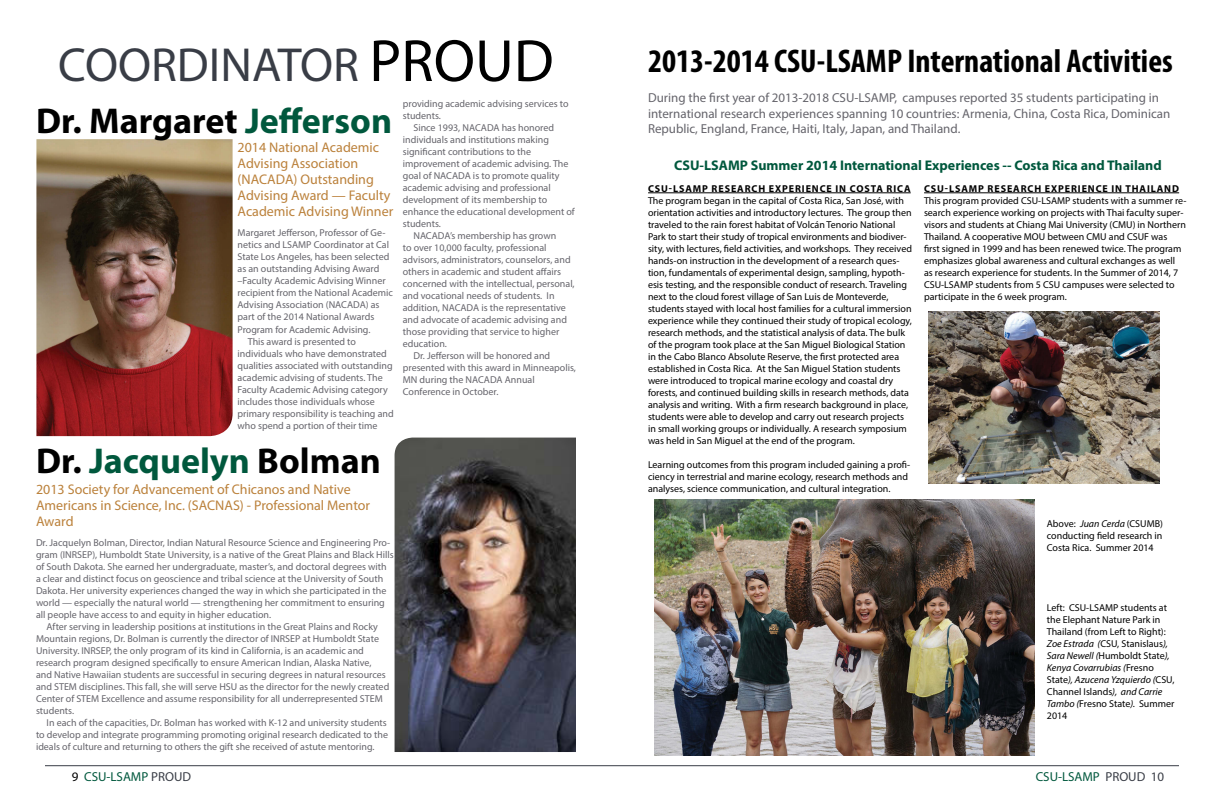
<style>
.page{position:relative;width:1224px;height:792px;background:#fff}
.page>*{position:absolute;margin:0;border:0;box-sizing:border-box;transform-origin:0 0}
.t1{font:48px "Myriad Pro";color:#393d46}
.t2{font:700 36px "Myriad Pro";color:#000}
.t3{font:700 condensed 33px "Myriad Pro";color:#000}
.t4{font:14px/16px "Myriad Pro";color:#bb813b}
.t5{font:700 14px "Myriad Pro";color:#00583d}
.t6{font:13px/15.6px "Myriad Pro";color:#65646b}
.t7{font:13px "Myriad Pro";color:#00583d}
.t8{font:10px/12px "Myriad Pro";color:#65646b}
.t9{font:10px/12px "Myriad Pro";color:#000}
.t10{font:700 10px "Myriad Pro";letter-spacing:.09em;color:#000}
.s1{font-size:60px;color:#000}
.s2{color:#00583d}
.s3{font-style:italic}
.s4{color:#000}
.s5{color:#393d46}
</style>
<div class="page">
<hr style="left:45px;top:765px;width:1134px;height:1px;background:#393d46">
<img style="left:395px;top:438px;width:181px;height:314px">
<img style="left:36px;top:139px;width:197px;height:297px">
<img style="left:655px;top:500px;width:380px;height:256px">
<hr style="left:648px;top:193px;width:263px;height:1px;background:#000">
<hr style="left:924px;top:193px;width:255px;height:1px;background:#000">
<img style="left:929px;top:311px;width:230px;height:173px">
<h1 class="t1" style="left:58px;top:35px;width:497px">COORDINATOR <span class="s1">PROUD</span></h1>
<h3 class="t3" style="left:648px;top:40px;width:526px">2013-2014 CSU-LSAMP International Activities</h3>
<h3 class="t6" style="left:648px;top:90px;width:524px">During the first year of 2013-2018 CSU-LSAMP, campuses reported 35 students participating in international research experiences spanning 10 countries: Armenia, China, Costa Rica, Dominican</h3>
<p class="t8" style="left:403px;top:97px;width:167px">providing academic advising services to students.</p>
<p class="t8" style="left:413px;top:121px;width:142px">Since 1993, NACADA has honored</p>
<p class="t8" style="left:403px;top:133px;width:148px">individuals and institutions making</p>
<p class="t8" style="left:403px;top:145px;width:130px">significant contributions to the</p>
<p class="t8" style="left:403px;top:157px;width:167px">improvement of academic advising. The</p>
<p class="t8" style="left:403px;top:169px;width:158px">goal of NACADA is to promote quality</p>
<p class="t8" style="left:403px;top:181px;width:149px">academic advising and professional</p>
<p class="t8" style="left:403px;top:193px;width:146px">development of its membership to</p>
<p class="t8" style="left:403px;top:205px;width:174px">enhance the educational development of</p>
<p class="t8" style="left:403px;top:217px;width:40px">students.</p>
<p class="t8" style="left:413px;top:229px;width:144px">NACADA’s membership has grown</p>
<p class="t8" style="left:403px;top:241px;width:145px">to over 10,000 faculty, professional</p>
<p class="t8" style="left:403px;top:253px;width:169px">advisors, administrators, counselors, and</p>
<p class="t8" style="left:403px;top:265px;width:160px">others in academic and student affairs</p>
<p class="t8" style="left:403px;top:277px;width:173px">concerned with the intellectual, personal,</p>
<p class="t8" style="left:403px;top:289px;width:153px">and vocational needs of students. In</p>
<p class="t8" style="left:403px;top:301px;width:164px">addition, NACADA is the representative</p>
<p class="t8" style="left:403px;top:313px;width:166px">and advocate of academic advising and</p>
<p class="t8" style="left:403px;top:325px;width:158px">those providing that service to higher</p>
<p class="t8" style="left:403px;top:337px;width:46px">education.</p>
<p class="t8" style="left:413px;top:349px;width:138px">Dr. Jefferson will be honored and</p>
<p class="t8" style="left:403px;top:361px;width:175px">presented with this award in Minneapolis,</p>
<p class="t8" style="left:403px;top:373px;width:133px">MN during the NACADA Annual</p>
<p class="t8" style="left:403px;top:385px;width:97px">Conference in October.</p>
<h2 class="t2" style="left:36px;top:97px;width:358px">Dr. Margaret <span class="s2">Jefferson</span></h2>
<h3 class="t6" style="left:648px;top:121px;width:314px">Republic, England, France, Haiti, Italy, Japan, and Thailand.</h3>
<h3 class="t4" style="left:238px;top:139px;width:157px">2014 National Academic<br>Advising Association (NACADA) Outstanding<br>Advising Award — Faculty<br>Academic Advising Winner</h3>
<p class="t8" style="left:238px;top:226px;width:157px">Margaret Jefferson, Professor of Ge&shy;netics and LSAMP Coordinator at Cal State Los Angeles, has been selected as an outstanding Advising Award –Faculty Academic Advising Winner recipient from the National Academic Advising Association (NACADA) as part of the 2014 National Awards</p>
<p class="t8" style="left:238px;top:323px;width:134px">Program for Academic Advising.</p>
<p class="t8" style="left:248px;top:335px;width:110px">This award is presented to</p>
<p class="t8" style="left:238px;top:347px;width:151px">individuals who have demonstrated</p>
<p class="t8" style="left:238px;top:359px;width:156px">qualities associated with outstanding</p>
<p class="t8" style="left:238px;top:371px;width:147px">academic advising of students. The</p>
<p class="t8" style="left:238px;top:383px;width:152px">Faculty Academic Advising category</p>
<p class="t8" style="left:238px;top:395px;width:139px">includes those individuals whose</p>
<p class="t8" style="left:238px;top:407px;width:158px">primary responsibility is teaching and</p>
<p class="t8" style="left:238px;top:419px;width:142px">who spend a portion of their time</p>
<h3 class="t5" style="left:674px;top:156px;width:489px">CSU-LSAMP Summer 2014 International Experiences -- Costa Rica and Thailand</h3>
<p class="t10" style="left:648px;top:182px;width:264px">CSU-LSAMP RESEARCH EXPERIENCE IN COSTA RICA</p>
<p class="t9" style="left:648px;top:194px;width:266px">The program began in the capital of Costa Rica, San José, with orientation activities and introductory lectures. The group then traveled to the rain forest habitat of Volcán Tenorio National Park to start their study of tropical environments and biodiver&shy;sity, with lectures, field activities, and workshops. They received hands-on instruction in the development of a research ques&shy;tion, fundamentals of experimental design, sampling, hypoth&shy;esis testing, and the responsible conduct of research. Traveling next to the cloud forest village of San Luis de Monteverde, students stayed with local host families for a cultural immersion experience while they continued their study of tropical ecology, research methods, and the statistical analysis of data. The bulk of the program took place at the San Miguel Biological Station in the Cabo Blanco Absolute Reserve, the first protected area established in Costa Rica. At the San Miguel Station students were introduced to tropical marine ecology and coastal dry forests, and continued building skills in research methods, data analysis and writing. With a firm research background in place, students were able to develop and carry out research projects in small working groups or individually. A research symposium was held in San Miguel at the end of the program.</p>
<p class="t9" style="left:648px;top:458px;width:264px">Learning outcomes from this program included gaining a profi&shy;ciency in terrestrial and marine ecology, research methods and analyses, science communication, and cultural integration.</p>
<p class="t10" style="left:924px;top:182px;width:256px">CSU-LSAMP RESEARCH EXPERIENCE IN THAILAND</p>
<p class="t9" style="left:924px;top:194px;width:264px">This program provided CSU-LSAMP students with a summer re&shy;search experience working on projects with Thai faculty super&shy;visors and students at Chiang Mai University (CMU) in Northern Thailand. A cooperative MOU between CMU and CSUF was<br>first signed in 1999 and has been renewed twice. The program emphasizes global awareness and cultural exchanges as well as research experience for students. In the Summer of 2014, 7<br>CSU-LSAMP students from 5 CSU campuses were selected to participate in the 6 week program.</p>
<h2 class="t2" style="left:36px;top:438px;width:346px">Dr. <span class="s2">Jacquelyn</span> Bolman</h2>
<h3 class="t4" style="left:36px;top:481px;width:336px">2013 Society for Advancement of Chicanos and Native<br>Americans in Science, Inc. (SACNAS) - Professional Mentor<br>Award</h3>
<p class="t9" style="left:1047px;top:517px;width:118px;text-align:justify">Above: <span class="s3">Juan Cerda</span> (CSUMB) conducting field research in Costa Rica. Summer 2014</p>
<p class="t8" style="left:36px;top:537px;width:356px">Dr. Jacquelyn Bolman, Director, Indian Natural Resource Science and Engineering Pro-</p>
<p class="t8" style="left:36px;top:549px;width:359px">gram (INRSEP), Humboldt State University, is a native of the Great Plains and Black Hills</p>
<p class="t8" style="left:36px;top:561px;width:352px">of South Dakota. She earned her undergraduate, master’s, and doctoral degrees with</p>
<p class="t8" style="left:36px;top:573px;width:349px">a clear and distinct focus on geoscience and tribal science at the University of South</p>
<p class="t8" style="left:36px;top:585px;width:352px">Dakota. Her university experiences changed the way in which she participated in the</p>
<p class="t8" style="left:36px;top:597px;width:350px">world — especially the natural world — strengthening her commitment to ensuring</p>
<p class="t8" style="left:36px;top:609px;width:237px">all people have access to and equity in higher education.</p>
<p class="t8" style="left:47px;top:621px;width:333px">After serving in leadership positions at institutions in the Great Plains and Rocky</p>
<p class="t8" style="left:36px;top:633px;width:345px">Mountain regions, Dr. Bolman is currently the director of INRSEP at Humboldt State</p>
<p class="t8" style="left:36px;top:645px;width:329px">University. INRSEP, the only program of its kind in California, is an academic and</p>
<p class="t8" style="left:36px;top:657px;width:337px">research program designed specifically to ensure American Indian, Alaska Native,</p>
<p class="t8" style="left:36px;top:669px;width:351px">and Native Hawaiian students are successful in securing degrees in natural resources</p>
<p class="t8" style="left:36px;top:681px;width:355px">and STEM disciplines. This fall, she will serve HSU as the director for the newly created</p>
<p class="t8" style="left:36px;top:693px;width:348px">Center of STEM Excellence and assume responsibility for all underrepresented STEM</p>
<p class="t8" style="left:36px;top:705px;width:40px">students.</p>
<p class="t8" style="left:47px;top:717px;width:342px">In each of the capacities, Dr. Bolman has worked with K-12 and university students</p>
<p class="t8" style="left:36px;top:729px;width:354px">to develop and integrate programming promoting original research dedicated to the</p>
<p class="t8" style="left:36px;top:741px;width:340px">ideals of culture and returning to others the gift she received of astute mentoring.</p>
<p class="t9" style="left:1047px;top:601px;width:129px">Left: CSU-LSAMP students at the Elephant Nature Park in<br>Thailand (from Left to Right):<br><span class="s3">Zoe Estrada (</span>CSU, Stanislaus<span class="s3">),<br>Sara Newell (</span>Humboldt State<span class="s3">),<br>Kenya Covarrubias (</span>Fresno<br>State<span class="s3">), Azucena Yzquierdo (</span>CSU,<br>Channel Islands<span class="s3">), and Carrie<br>Tambo (</span>Fresno State<span class="s3">).</span> Summer<br>2014</p>
<h3 class="t7" style="left:72px;top:768px;width:121px"><span class="s4">9</span> CSU-LSAMP <span class="s5">PROUD</span></h3>
<h3 class="t7" style="left:1036px;top:768px;width:130px">CSU-LSAMP <span class="s5">PROUD 10</span></h3>
</div>
